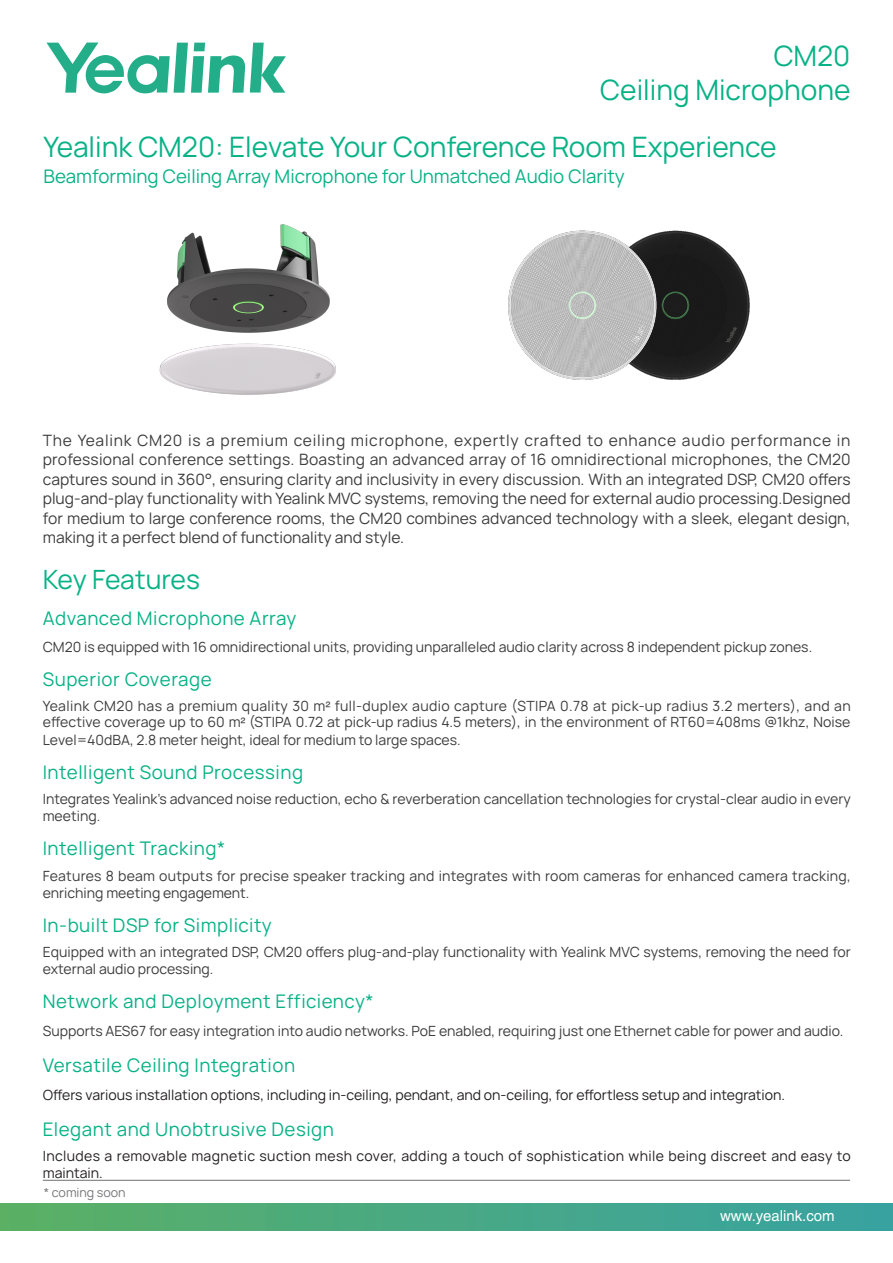
<style>
.page{position:relative;width:893px;height:1263px;background:#fff}
.page>*{position:absolute;margin:0;border:0;box-sizing:border-box;transform-origin:0 0}
.h-机型介绍{font:27px "Manrope 3";color:#08b286}
.h-机型介绍-2{font:25.5px "Manrope 3";letter-spacing:-.01em;color:#08b286}
.h2-绿{font:18px "Manrope 3";letter-spacing:.03em;color:#08b286}
.h-机型介绍-3{font:18px "Manrope 3";color:#08b286}
.t1{font:15px/19.5px "Manrope 3";color:#3c3c3d;text-align:justify}
.t2{font:15px "Helvetica LT";color:#fff}
.t3{font:13.5px/17.2px "Manrope 3";color:#3c3c3d}
.t4{font:13.5px "Manrope 3";color:#231f20}
.t5{font:13.5px/16.5px "Manrope 3";letter-spacing:.025em;color:#231f20}
.基本段落{font:12px "Manrope 3";color:#757679}
.s1{font-family:"Helvetica LT"}
</style>
<div class="page">
<svg style="left:46px;top:43px;width:240px;height:50px"></svg>
<div style="left:0;top:1203px;width:893px;height:27px;background:linear-gradient(to right,#5ab065,#38a2a2)"></div>
<hr style="left:43px;top:1180px;width:807px;height:1px;background:#707070">
<img style="left:702px;top:235px;width:48px;height:140px">
<img style="left:508px;top:230px;width:194px;height:150px">
<img style="left:159px;top:224px;width:177px;height:171px">
<p class="h-机型介绍" style="left:773px;top:39px;width:79px">CM20</p>
<p class="h-机型介绍" style="left:600px;top:73px;width:252px">Ceiling Microphone</p>
<p class="h-机型介绍" style="left:43px;top:131px;width:735px">Yealink CM20: Elevate Your Conference Room Experience</p>
<p class="h-机型介绍-3" style="left:43px;top:165px;width:583px">Beamforming Ceiling Array Microphone for Unmatched Audio Clarity</p>
<p class="t1" style="left:43px;top:431px;width:809px">The Yealink CM20 is a premium ceiling microphone, expertly crafted to enhance audio performance in professional conference settings. Boasting an advanced array of 16 omnidirectional microphones, the CM20 captures sound in 360°, ensuring clarity and inclusivity in every discussion. With an integrated DSP, CM20 offers plug-and-play functionality with Yealink MVC systems, removing the need for external audio processing.Designed for medium to large conference rooms, the CM20 combines advanced technology with a sleek, elegant design, making it a perfect blend of functionality and style.</p>
<p class="h-机型介绍-2" style="left:43px;top:564px;width:159px">Key Features</p>
<p class="h2-绿" style="left:43px;top:607px;width:255px">Advanced Microphone Array</p>
<p class="t3" style="left:43px;top:638px;width:771px">CM20 is equipped with 16 omnidirectional units, providing unparalleled audio clarity across 8 independent pickup zones.</p>
<p class="h2-绿" style="left:43px;top:668px;width:170px">Superior Coverage</p>
<p class="t3" style="left:43px;top:698px;width:809px;line-height:16.8px;text-align:justify">Yealink CM20 has a premium quality 30 m<span class="s1">²</span> full-duplex audio capture (STIPA 0.78 at pick-up radius 3.2 merters), and an effective coverage up to 60 m<span class="s1">²</span> (STIPA 0.72 at pick-up radius 4.5 meters), in the environment of RT60=408ms @1khz, Noise Level=40dBA, 2.8 meter height, ideal for medium to large spaces.</p>
<p class="h2-绿" style="left:43px;top:761px;width:262px">Intelligent Sound Processing</p>
<p class="t3" style="left:43px;top:790px;width:809px">Integrates Yealink's advanced noise reduction, echo &amp; reverberation cancellation technologies for crystal-clear audio in every meeting.</p>
<p class="h2-绿" style="left:43px;top:837px;width:184px">Intelligent Tracking*</p>
<p class="t3" style="left:43px;top:867px;width:809px">Features 8 beam outputs for precise speaker tracking and integrates with room cameras for enhanced camera tracking, enriching meeting engagement.</p>
<p class="h2-绿" style="left:43px;top:914px;width:230px">In-built DSP for Simplicity</p>
<p class="t3" style="left:43px;top:943px;width:809px">Equipped with an integrated DSP, CM20 offers plug-and-play functionality with Yealink MVC systems, removing the need for external audio processing.</p>
<p class="h2-绿" style="left:43px;top:990px;width:332px">Network and Deployment Efficiency*</p>
<p class="t3" style="left:43px;top:1022px;width:802px">Supports AES67 for easy integration into audio networks. PoE enabled, requiring just one Ethernet cable for power and audio.</p>
<p class="h2-绿" style="left:43px;top:1054px;width:254px">Versatile Ceiling Integration</p>
<p class="t4" style="left:43px;top:1086px;width:744px">Offers various installation options, including in-ceiling, pendant, and on-ceiling, for effortless setup and integration.</p>
<p class="h2-绿" style="left:43px;top:1118px;width:293px">Elegant and Unobtrusive Design</p>
<p class="t5" style="left:43px;top:1148px;width:810px">Includes a removable magnetic suction mesh cover, adding a touch of sophistication while being discreet and easy to maintain.</p>
<p class="基本段落" style="left:44px;top:1185px;width:83px">* coming soon</p>
<p class="t2" style="left:720px;top:1207px;width:116px">www.yealink.com</p>
</div>
